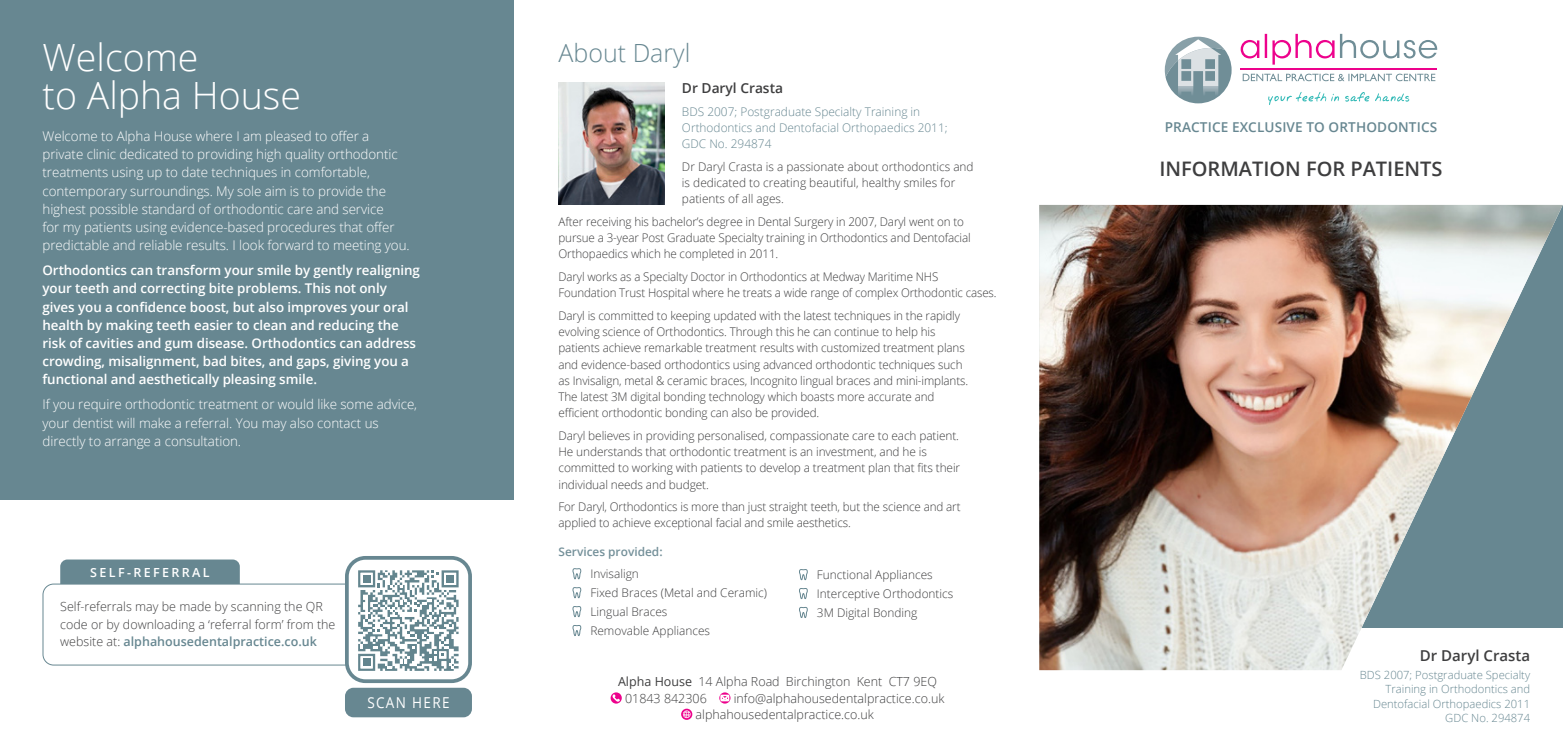
<style>
.page{position:relative;width:1563px;height:745px;background:#fff}
.page>*{position:absolute;margin:0;border:0;box-sizing:border-box;transform-origin:0 0}
.t1{font:300 37.5px/37.5px "Open Sans";color:#fff}
.t2{font:300 25px "Open Sans";color:#678791}
.t3{font:600 20px "Open Sans";color:#3e3e3f}
.t4{font:600 15px "Open Sans";color:#3e3e3f}
.t5{font:15px "Open Sans";letter-spacing:.1em;color:#fff;scale:.9 1}
.t6{font:600 13.75px "Open Sans";color:#3e3e3f}
.t7{font:600 13.62px "Open Sans";letter-spacing:.01em;color:#678791}
.t8{font:300 13.38px/18.1px "Open Sans";letter-spacing:-.005em;color:#fff}
.t9{font:600 13.38px/18.1px "Open Sans";letter-spacing:-.005em;color:#fff}
.t10{font:300 12.5px/17.5px "Open Sans";color:#3e3e3f}
.t11{font:600 12.5px "Open Sans";letter-spacing:.19em;color:#fff}
.t12{font:300 11.88px/16.2px "Open Sans";letter-spacing:-.01em;color:#3e3e3f}
.t13{font:300 11.88px/16.2px "Open Sans";color:#678791}
.t14{font:600 11.88px "Open Sans";color:#749099}
.t15{font:300 11.25px/14.4px "Open Sans";color:#678791;text-align:right}
.s1{font-weight:600;color:#678791}
.s2{font-weight:400}
</style>
<div class="page">
<div style="left:0;top:0;width:514px;height:498px;background:#678791"></div>
<svg style="left:610px;top:692px;width:12px;height:11px"></svg>
<svg style="left:612px;top:693px;width:8px;height:8px"></svg>
<svg style="left:719px;top:692px;width:11px;height:11px"></svg>
<svg style="left:721px;top:694px;width:8px;height:6px"></svg>
<svg style="left:681px;top:708px;width:11px;height:11px"></svg>
<svg style="left:683px;top:710px;width:7px;height:7px"></svg>
<div style="left:60px;top:559px;width:180px;height:41px;background:#678791;border-radius:7px"></div>
<div style="left:43px;top:583px;width:394px;height:81px;background:#fff;border-radius:11px"></div>
<div style="left:43px;top:583px;width:394px;height:82px;border:1px solid #678791;border-radius:11px"></div>
<img style="left:1039px;top:205px;width:523px;height:464px">
<svg style="left:1242px;top:74px;width:193px;height:7px"></svg>
<hr style="left:1240px;top:68px;width:197px;height:1px;background:#ed028c">
<svg style="left:1240px;top:34px;width:94px;height:31px"></svg>
<svg style="left:1268px;top:92px;width:141px;height:13px"></svg>
<svg style="left:1340px;top:34px;width:97px;height:24px"></svg>
<svg style="left:1164px;top:37px;width:67px;height:66px"></svg>
<img style="left:558px;top:82px;width:106px;height:123px">
<svg style="left:572px;top:568px;width:9px;height:10px"></svg>
<svg style="left:572px;top:587px;width:9px;height:10px"></svg>
<svg style="left:572px;top:606px;width:9px;height:10px"></svg>
<svg style="left:572px;top:625px;width:9px;height:10px"></svg>
<svg style="left:799px;top:569px;width:9px;height:10px"></svg>
<svg style="left:799px;top:588px;width:9px;height:10px"></svg>
<svg style="left:799px;top:606px;width:9px;height:11px"></svg>
<div style="left:345px;top:687px;width:127px;height:29px;background:#678791;border-radius:8px"></div>
<div style="left:347px;top:557px;width:123px;height:123px;background:#fff;border-radius:19px"></div>
<svg style="left:353px;top:564px;width:111px;height:112px"></svg>
<div style="left:345px;top:555px;width:127px;height:127px;border:4px solid #678791;border-radius:19px"></div>
<p class="t1" style="left:43px;top:38px;width:260px">Welcome<br>to Alpha House</p>
<p class="t8" style="left:43px;top:127px;width:369px">Welcome to Alpha House where I am pleased to offer a private clinic dedicated to providing high quality orthodontic treatments using up to date techniques in comfortable, contemporary surroundings. My sole aim is to provide the highest possible standard of orthodontic care and service<br>for my patients using evidence-based procedures that offer predictable and reliable results. I look forward to meeting you.</p>
<p class="t9" style="left:43px;top:261px;width:379px">Orthodontics can transform your smile by gently realigning your teeth and correcting bite problems. This not only gives you a confidence boost, but also improves your oral health by making teeth easier to clean and reducing the risk of cavities and gum disease. Orthodontics can address crowding, misalignment, bad bites, and gaps, giving you a functional and aesthetically pleasing smile.</p>
<p class="t8" style="left:43px;top:395px;width:376px">If you require orthodontic treatment or would like some advice, your dentist will make a referral. You may also contact us directly to arrange a consultation.</p>
<p class="t2" style="left:558px;top:35px;width:133px">About Daryl</p>
<p class="t6" style="left:682px;top:79px;width:103px">Dr Daryl Crasta</p>
<p class="t13" style="left:682px;top:103px;width:267px">BDS 2007; Postgraduate Specialty Training in<br>Orthodontics and Dentofacial Orthopaedics 2011;<br>GDC No. 294874</p>
<p class="t12" style="left:682px;top:158px;width:293px">Dr Daryl Crasta is a passionate about orthodontics and is dedicated to creating beautiful, healthy smiles for patients of all ages.</p>
<p class="t12" style="left:558px;top:213px;width:414px">After receiving his bachelor’s degree in Dental Surgery in 2007, Daryl went on to pursue a 3-year Post Graduate Specialty training in Orthodontics and Dentofacial<br>Orthopaedics which he completed in 2011.</p>
<p class="t12" style="left:558px;top:268px;width:439px">Daryl works as a Specialty Doctor in Orthodontics at Medway Maritime NHS<br>Foundation Trust Hospital where he treats a wide range of complex Orthodontic cases.</p>
<p class="t12" style="left:558px;top:307px;width:411px">Daryl is committed to keeping updated with the latest techniques in the rapidly evolving science of Orthodontics. Through this he can continue to help his patients achieve remarkable treatment results with customized treatment plans and evidence-based orthodontics using advanced orthodontic techniques such as Invisalign, metal &amp; ceramic braces, Incognito lingual braces and mini-implants.<br>The latest 3M digital bonding technology which boasts more accurate and efficient orthodontic bonding can also be provided.</p>
<p class="t12" style="left:558px;top:427px;width:403px">Daryl believes in providing personalised, compassionate care to each patient.<br>He understands that orthodontic treatment is an investment, and he is committed to working with patients to develop a treatment plan that fits their individual needs and budget.</p>
<p class="t12" style="left:558px;top:498px;width:403px">For Daryl, Orthodontics is more than just straight teeth, but the science and art applied to achieve exceptional facial and smile aesthetics.</p>
<p class="t7" style="left:1164px;top:117px;width:274px">PRACTICE EXCLUSIVE TO ORTHODONTICS</p>
<p class="t3" style="left:1159px;top:154px;width:285px">INFORMATION FOR PATIENTS</p>
<p class="t11" style="left:90px;top:563px;width:121px">SELF-REFERRAL</p>
<p class="t10" style="left:60px;top:597px;width:277px">Self-referrals may be made by scanning the QR code or by downloading a ‘referral form’ from the website at: <span class="s1">alphahousedentalpractice.co.uk</span></p>
<p class="t5" style="left:367px;top:692px;width:93px">SCAN HERE</p>
<p class="t14" style="left:558px;top:543px;width:106px">Services provided:</p>
<p class="t12" style="left:590px;top:565px;width:50px">Invisalign</p>
<p class="t12" style="left:590px;top:584px;width:178px">Fixed Braces (Metal and Ceramic)</p>
<p class="t12" style="left:590px;top:603px;width:79px">Lingual Braces</p>
<p class="t12" style="left:590px;top:622px;width:121px">Removable Appliances</p>
<p class="t12" style="left:817px;top:566px;width:117px">Functional Appliances</p>
<p class="t12" style="left:817px;top:585px;width:138px">Interceptive Orthodontics</p>
<p class="t12" style="left:817px;top:603px;width:102px">3M Digital Bonding</p>
<p class="t10" style="left:618px;top:672px;width:320px"><span class="s2">Alpha House</span> 14 Alpha Road Birchington Kent CT7 9EQ</p>
<p class="t10" style="left:625px;top:688px;width:83px">01843 842306</p>
<p class="t10" style="left:695px;top:689px;width:250px;line-height:16.2px;text-indent:38px">info@alphahousedentalpractice.co.uk alphahousedentalpractice.co.uk</p>
<p class="t4" style="left:1420px;top:645px;width:112px">Dr Daryl Crasta</p>
<p class="t15" style="left:1360px;top:667px;width:172px">BDS 2007; Postgraduate Specialty<br>Training in Orthodontics and<br>Dentofacial Orthopaedics 2011<br>GDC No. 294874</p>
</div>
